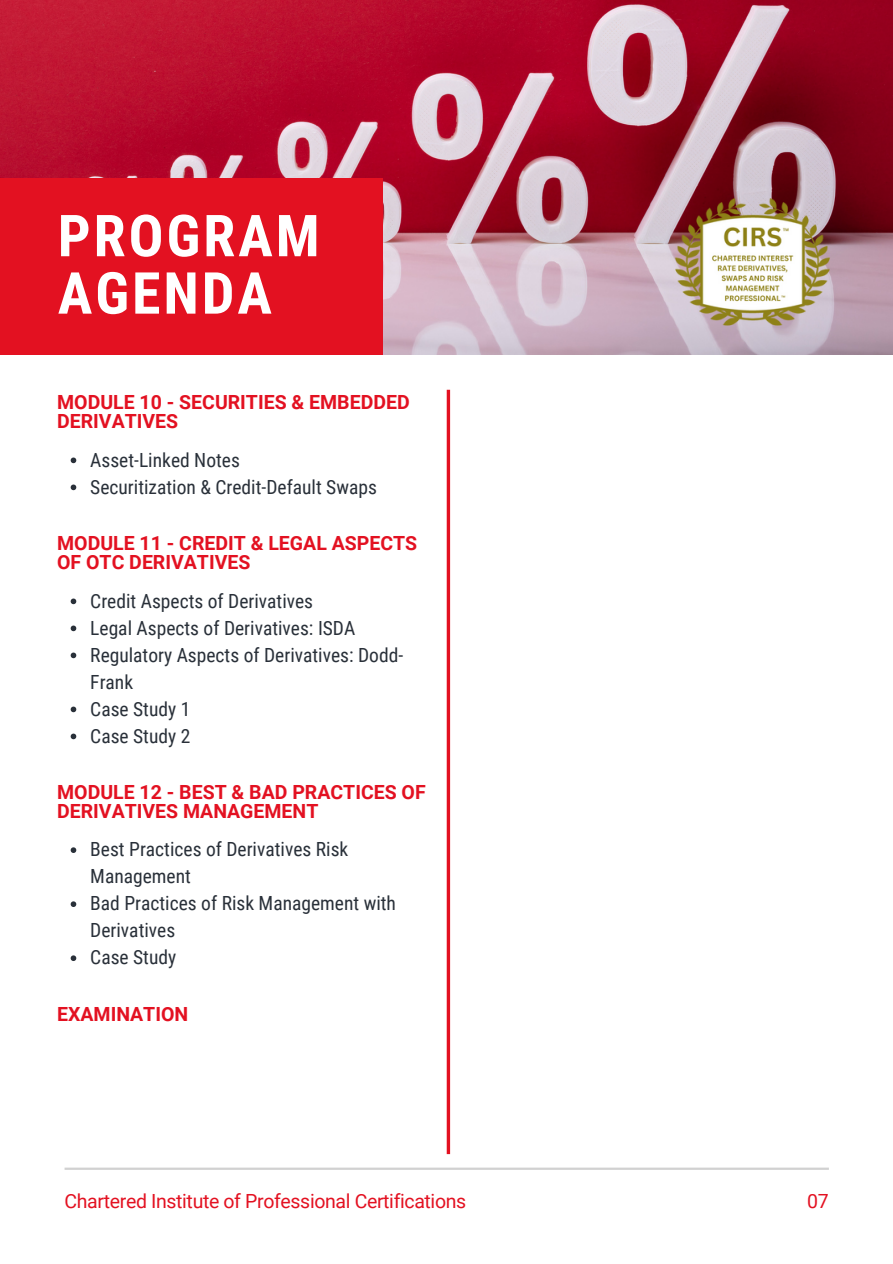
<style>
.page{position:relative;width:893px;height:1264px;background:#fff}
.page>*{position:absolute;margin:0;border:0;box-sizing:border-box;transform-origin:0 0}
.t1{font:700 57.9px/57.3px "Roboto Condensed";letter-spacing:.05em;color:#fff}
.t2{font:19.5px/27px "Roboto Condensed";color:#293039}
.t3{font:700 19.5px/19.2px "Roboto";color:#e31121}
.t4{font:19.5px "Roboto";letter-spacing:-.015em;color:#e31121}
</style>
<div class="page">
<hr style="left:65px;top:1167px;width:763px;height:2px;background:#d1d1d1">
<svg style="left:446px;top:390px;width:4px;height:764px;background:#e83c49"></svg>
<svg style="left:71px;top:847px;width:5px;height:6px"></svg>
<svg style="left:71px;top:901px;width:5px;height:6px"></svg>
<svg style="left:71px;top:955px;width:5px;height:6px"></svg>
<svg style="left:71px;top:457px;width:5px;height:6px"></svg>
<svg style="left:71px;top:484px;width:5px;height:6px"></svg>
<svg style="left:71px;top:598px;width:5px;height:6px"></svg>
<svg style="left:71px;top:625px;width:5px;height:6px"></svg>
<svg style="left:71px;top:652px;width:5px;height:6px"></svg>
<svg style="left:71px;top:706px;width:5px;height:6px"></svg>
<svg style="left:71px;top:733px;width:5px;height:6px"></svg>
<img style="left:0;top:0;width:892px;height:354px">
<div style="left:0;top:178px;width:383px;height:176px;background:#e31121"></div>
<img style="left:672px;top:195px;width:160px;height:133px">
<p class="t1" style="left:58px;top:208px;width:263px">PROGRAM<br>AGENDA</p>
<p class="t3" style="left:57px;top:393px;width:354px">MODULE 10 - SECURITIES &amp; EMBEDDED<br>DERIVATIVES</p>
<p class="t2" style="left:90px;top:446px;width:151px">Asset-Linked Notes</p>
<p class="t2" style="left:90px;top:473px;width:288px">Securitization &amp; Credit-Default Swaps</p>
<p class="t3" style="left:57px;top:534px;width:361px">MODULE 11 - CREDIT &amp; LEGAL ASPECTS<br>OF OTC DERIVATIVES</p>
<p class="t2" style="left:90px;top:587px;width:224px">Credit Aspects of Derivatives</p>
<p class="t2" style="left:90px;top:614px;width:266px">Legal Aspects of Derivatives: ISDA</p>
<p class="t2" style="left:90px;top:641px;width:314px">Regulatory Aspects of Derivatives: Dodd-<br>Frank</p>
<p class="t2" style="left:90px;top:695px;width:102px">Case Study 1</p>
<p class="t2" style="left:90px;top:722px;width:102px">Case Study 2</p>
<p class="t3" style="left:57px;top:782px;width:370px">MODULE 12 - BEST &amp; BAD PRACTICES OF<br>DERIVATIVES MANAGEMENT</p>
<p class="t2" style="left:90px;top:836px;width:259px">Best Practices of Derivatives Risk<br>Management</p>
<p class="t2" style="left:90px;top:890px;width:307px">Bad Practices of Risk Management with<br>Derivatives</p>
<p class="t2" style="left:90px;top:944px;width:87px">Case Study</p>
<p class="t3" style="left:57px;top:1004px;width:133px">EXAMINATION</p>
<p class="t4" style="left:65px;top:1189px;width:403px">Chartered Institute of Professional Certifications</p>
<p class="t4" style="left:807px;top:1189px;width:23px">07</p>
</div>
